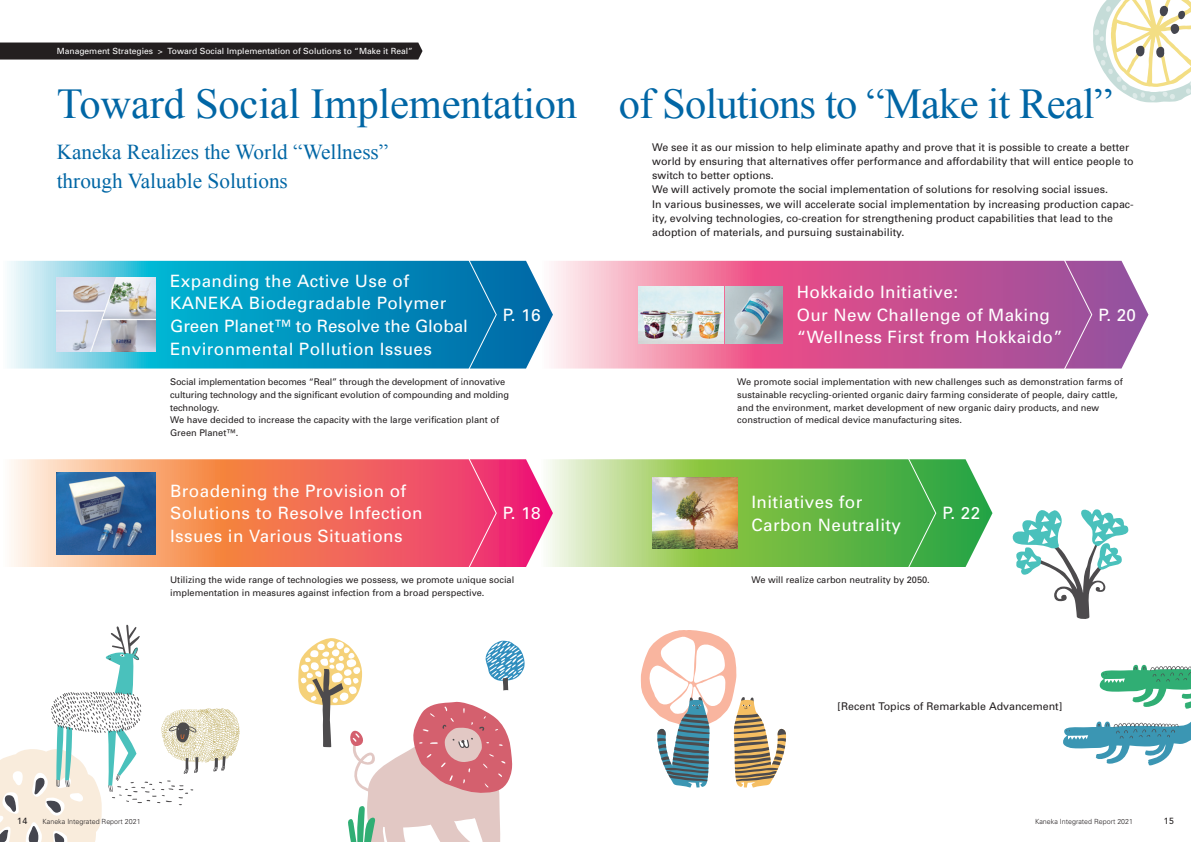
<style>
.page{position:relative;width:1191px;height:842px;background:#fff}
.page>*{position:absolute;margin:0;border:0;box-sizing:border-box;transform-origin:0 0}
.t1{font:42.5px "Times New Roman";letter-spacing:-.005em;color:#0166a5}
.t2{font:21.3px/28.3px "Times New Roman";color:#0166a5}
.t3{font:17px/22.7px "Univers";letter-spacing:.025em;color:#fff}
.t4{font:10.6px/14.2px "Univers";color:#231f20}
.t5{font:9.2px/12.8px "Univers";color:#231f20}
.t6{font:500 8.9px "Avenir LT Std";color:#231f20}
.t7{font:8.5px "Univers";color:#fff}
.t8{font:300 7.1px "Univers";color:#231f20}
</style>
<div class="page">
<svg style="left:1093px;top:0;width:98px;height:103px"></svg>
<svg style="left:1063px;top:664px;width:128px;height:102px"></svg>
<svg style="left:1012px;top:509px;width:116px;height:110px"></svg>
<svg style="left:641px;top:630px;width:145px;height:158px"></svg>
<svg style="left:0;top:625px;width:240px;height:217px"></svg>
<svg style="left:298px;top:638px;width:227px;height:204px"></svg>
<svg style="left:553px;top:459px;width:439px;height:108px;background:#87c66a"></svg>
<svg style="left:901px;top:459px;width:35px;height:108px;background:#44ad4a"></svg>
<svg style="left:553px;top:261px;width:595px;height:108px;background:#d271a4"></svg>
<svg style="left:7px;top:261px;width:546px;height:108px;background:#27a2c8"></svg>
<svg style="left:11px;top:459px;width:542px;height:108px;background:#f37d71"></svg>
<img style="left:57px;top:277px;width:99px;height:75px">
<img style="left:57px;top:472px;width:99px;height:82px">
<img style="left:652px;top:478px;width:85px;height:70px">
<img style="left:638px;top:286px;width:85px;height:57px">
<img style="left:726px;top:286px;width:56px;height:57px">
<svg style="left:462px;top:260px;width:34px;height:109px;background:#0b7ab0"></svg>
<svg style="left:462px;top:459px;width:34px;height:108px;background:#ef4074"></svg>
<svg style="left:1057px;top:260px;width:35px;height:109px;background:#a4589f"></svg>
<div style="left:0;top:43px;width:422px;height:17px;background:#231f20"></div>
<p class="t7" style="left:57px;top:46px;width:358px">Management Strategies &gt; Toward Social Implementation of Solutions to “Make it Real”</p>
<h1 class="t1" style="left:57px;top:75px;width:1057px">Toward Social Implementation of Solutions to “Make it Real”</h1>
<p class="t4" style="left:652px;top:140px;width:483px">We see it as our mission to help eliminate apathy and prove that it is possible to create a better world by ensuring that alternatives offer performance and affordability that will entice people to switch to better options.<br>We will actively promote the social implementation of solutions for resolving social issues.<br>In various businesses, we will accelerate social implementation by increasing production capac&shy;ity, evolving technologies, co-creation for strengthening product capabilities that lead to the adoption of materials, and pursuing sustainability.</p>
<h2 class="t2" style="left:57px;top:138px;width:333px">Kaneka Realizes the World “Wellness” through Valuable Solutions</h2>
<h3 class="t3" style="left:170px;top:270px;width:299px">Expanding the Active Use of<br>KANEKA Biodegradable Polymer<br>Green Planet™ to Resolve the Global<br>Environmental Pollution Issues</h3>
<h3 class="t3" style="left:503px;top:304px;width:39px">P. 16</h3>
<p class="t5" style="left:170px;top:375px;width:340px">Social implementation becomes “Real” through the development of innovative culturing technology and the significant evolution of compounding and molding technology.<br>We have decided to increase the capacity with the large verification plant of Green Planet™.</p>
<h3 class="t3" style="left:797px;top:281px;width:267px">Hokkaido Initiative:<br>Our New Challenge of Making “Wellness First from Hokkaido”</h3>
<h3 class="t3" style="left:1098px;top:304px;width:39px">P. 20</h3>
<p class="t5" style="left:737px;top:375px;width:387px">We promote social implementation with new challenges such as demonstration farms of sustainable recycling-oriented organic dairy farming considerate of people, dairy cattle, and the environment, market development of new organic dairy products, and new construction of medical device manufacturing sites.</p>
<h3 class="t3" style="left:170px;top:479px;width:254px">Broadening the Provision of<br>Solutions to Resolve Infection<br>Issues in Various Situations</h3>
<h3 class="t3" style="left:751px;top:491px;width:151px">Initiatives for<br>Carbon Neutrality</h3>
<h3 class="t3" style="left:503px;top:502px;width:39px">P. 18</h3>
<h3 class="t3" style="left:942px;top:502px;width:39px">P. 22</h3>
<p class="t5" style="left:170px;top:574px;width:345px">Utilizing the wide range of technologies we possess, we promote unique social implementation in measures against infection from a broad perspective.</p>
<p class="t5" style="left:751px;top:574px;width:180px">We will realize carbon neutrality by 2050.</p>
<p class="t4" style="left:837px;top:699px;width:226px">[Recent Topics of Remarkable Advancement]</p>
<p class="t6" style="left:17px;top:816px;width:12px">14</p>
<p class="t8" style="left:43px;top:817px;width:100px">Kaneka Integrated Report 2021</p>
<p class="t8" style="left:1035px;top:817px;width:100px">Kaneka Integrated Report 2021</p>
<p class="t6" style="left:1163px;top:816px;width:12px">15</p>
</div>
